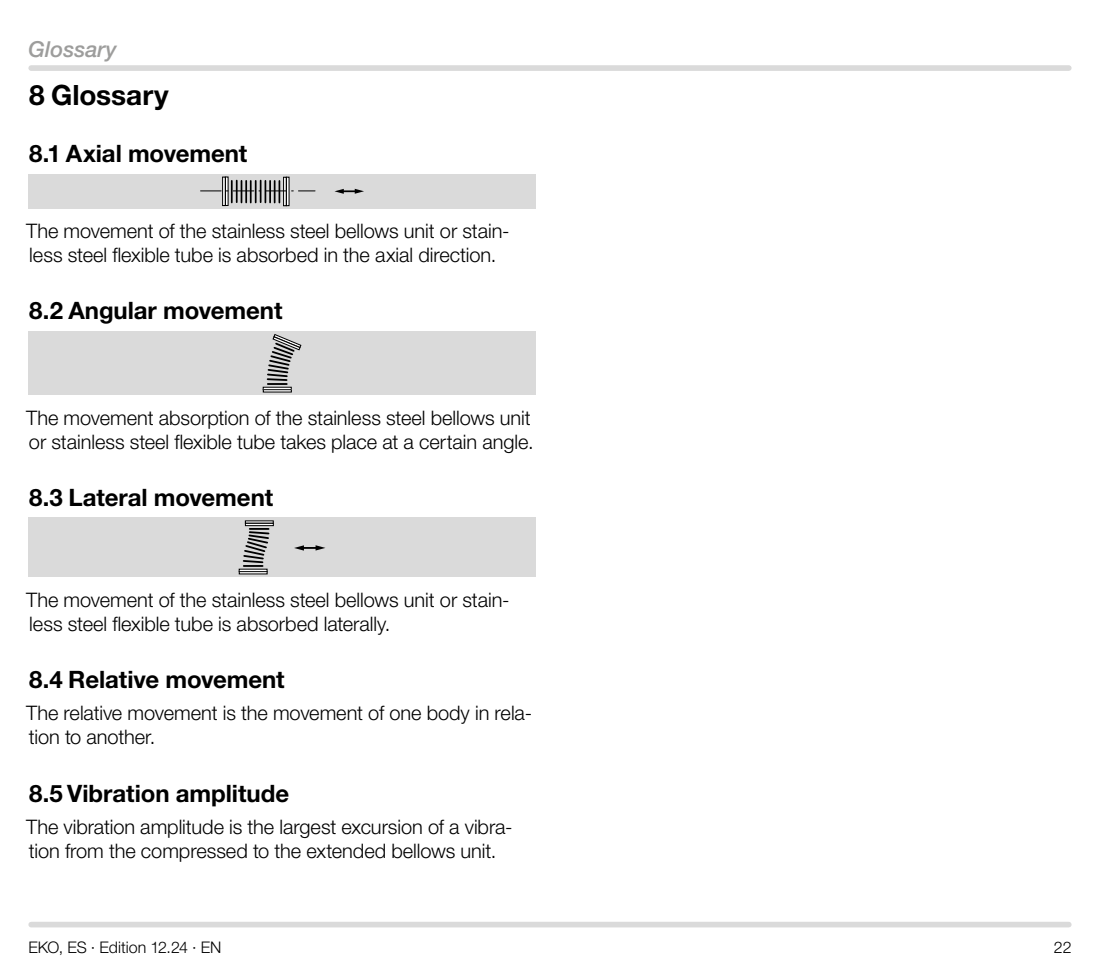
<style>
.page{position:relative;width:1100px;height:970px;background:#fff}
.page>*{position:absolute;margin:0;border:0;box-sizing:border-box;transform-origin:0 0}
.t1{font:700 28px "Helvetica Neue LT Pro";color:#000}
.t2{font:700 24px "Helvetica Neue LT Pro";letter-spacing:-.005em;color:#000}
.t3{font:italic 500 22px "Helvetica Neue LT Pro";color:#9d9d9c}
.t4{font:300 20px/24px "Helvetica Neue LT Pro";letter-spacing:-.005em;color:#000}
.t5{font:300 16px "Helvetica Neue LT Pro";letter-spacing:-.005em;color:#000}
</style>
<div class="page">
<div style="left:31px;top:921px;width:1038px;height:6px;background:#dadada"></div>
<div style="left:31px;top:65px;width:1038px;height:6px;background:#dadada"></div>
<div style="left:28px;top:174px;width:508px;height:34px;background:#dadada"></div>
<svg style="left:334px;top:189px;width:30px;height:5px"></svg>
<div style="left:286px;top:177px;width:3px;height:29px;border:1px solid #000"></div>
<div style="left:283px;top:177px;width:4px;height:29px;border:1px solid #000"></div>
<div style="left:225px;top:176px;width:3px;height:30px;border:1px solid #000"></div>
<div style="left:222px;top:177px;width:4px;height:29px;border:1px solid #000"></div>
<svg style="left:201px;top:180px;width:114px;height:22px"></svg>
<div style="left:28px;top:331px;width:508px;height:64px;background:#dadada"></div>
<div style="left:263px;top:389px;width:29px;height:3px;border:1px solid #000"></div>
<svg style="left:266px;top:334px;width:35px;height:51px"></svg>
<div style="left:28px;top:518px;width:508px;height:59px;background:#dadada"></div>
<div style="left:245px;top:523px;width:29px;height:3px;border:1px solid #000"></div>
<div style="left:239px;top:571px;width:29px;height:3px;border:1px solid #000"></div>
<svg style="left:242px;top:528px;width:28px;height:39px"></svg>
<svg style="left:294px;top:545px;width:31px;height:5px"></svg>
<p class="t3" style="left:28px;top:36px;width:90px">Glossary</p>
<h1 class="t1" style="left:29px;top:78px;width:141px">8 Glossary</h1>
<p class="t2" style="left:29px;top:139px;width:219px">8.1 Axial movement</p>
<p class="t4" style="left:26px;top:219px;width:485px">The movement of the stainless steel bellows unit or stain&shy;less steel flexible tube is absorbed in the axial direction.</p>
<p class="t2" style="left:29px;top:296px;width:255px">8.2 Angular movement</p>
<p class="t4" style="left:26px;top:405px;width:509px">The movement absorption of the stainless steel bellows unit or stainless steel flexible tube takes place at a certain angle.</p>
<p class="t2" style="left:29px;top:482px;width:245px">8.3 Lateral movement</p>
<p class="t4" style="left:26px;top:587px;width:485px">The movement of the stainless steel bellows unit or stain&shy;less steel flexible tube is absorbed laterally.</p>
<p class="t2" style="left:29px;top:664px;width:257px">8.4 Relative movement</p>
<p class="t4" style="left:26px;top:700px;width:507px">The relative movement is the movement of one body in rela&shy;tion to another.</p>
<p class="t2" style="left:29px;top:778px;width:261px">8.5 Vibration amplitude</p>
<p class="t4" style="left:26px;top:814px;width:488px">The vibration amplitude is the largest excursion of a vibra&shy;tion from the compressed to the extended bellows unit.</p>
<p class="t5" style="left:28px;top:937px;width:195px">EKO, ES · Edition 12.24 · EN</p>
<p class="t5" style="left:1054px;top:937px;width:19px">22</p>
</div>
